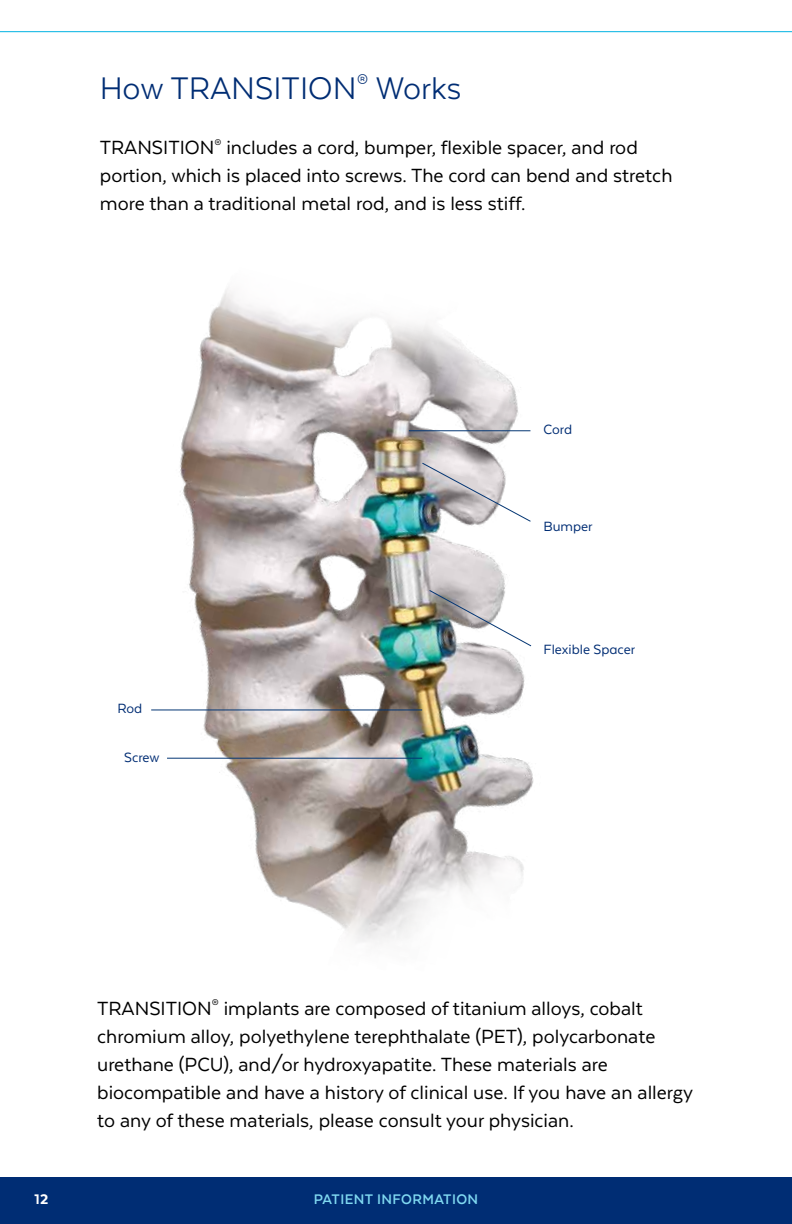
<style>
.page{position:relative;width:792px;height:1224px;background:#fff}
.page>*{position:absolute;margin:0;border:0;box-sizing:border-box;transform-origin:0 0}
.t1{font:36px "Texta";color:#002d74}
.t2{font:22px/28px "Texta";color:#000}
.t3{font:700 16px "Texta Alt";letter-spacing:.025em;color:#80d9f1}
.t4{font:800 16px "Texta Alt";color:#fff}
.t5{font:15.4px "Texta Alt";color:#002d74}
</style>
<div class="page">
<div style="left:0;top:1178px;width:792px;height:46px;background:#002d74"></div>
<hr style="left:0;top:31px;width:792px;height:1px;background:#00b2e3">
<img style="left:172px;top:288px;width:362px;height:654px">
<img style="left:428px;top:589px;width:104px;height:58px">
<img style="left:421px;top:462px;width:111px;height:61px">
<hr style="left:409px;top:430px;width:121px;height:1px;background:#043673">
<hr style="left:151px;top:709px;width:271px;height:1px;background:#043673">
<hr style="left:167px;top:758px;width:255px;height:1px;background:#043673">
<h1 class="t1" style="left:100px;top:70px;width:363px">How TRANSITION<sup>®</sup> Works</h1>
<p class="t2" style="left:100px;top:134px;width:574px">TRANSITION<sup>®</sup> includes a cord, bumper, flexible spacer, and rod portion, which is placed into screws. The cord can bend and stretch more than a traditional metal rod, and is less stiff.</p>
<p class="t5" style="left:544px;top:422px;width:30px">Cord</p>
<p class="t5" style="left:544px;top:519px;width:51px">Bumper</p>
<p class="t5" style="left:117px;top:701px;width:26px">Rod</p>
<p class="t5" style="left:124px;top:749px;width:37px">Screw</p>
<p class="t5" style="left:544px;top:642px;width:93px">Flexible Spacer</p>
<p class="t2" style="left:97px;top:994px;width:597px">TRANSITION<sup>®</sup> implants are composed of titanium alloys, cobalt chromium alloy, polyethylene terephthalate (PET), polycarbonate urethane (PCU), and/or hydroxyapatite. These materials are biocompatible and have a history of clinical use. If you have an allergy to any of these materials, please consult your physician.</p>
<p class="t4" style="left:35px;top:1191px;width:15px">12</p>
<p class="t3" style="left:314px;top:1191px;width:166px">PATIENT INFORMATION</p>
</div>
